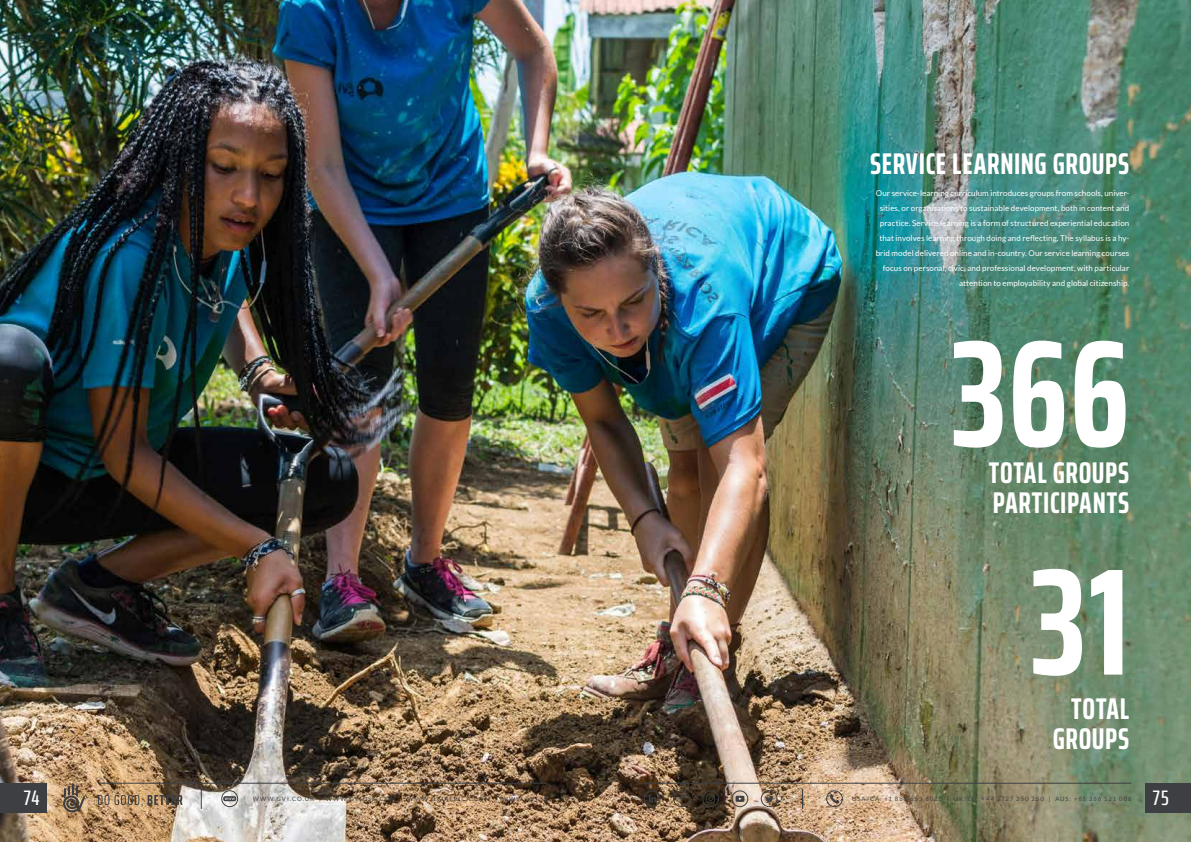
<style>
.page{position:relative;width:1191px;height:842px;background:#fff}
.page>*{position:absolute;margin:0;border:0;box-sizing:border-box;transform-origin:0 0}
.t1{font:700 extra-condensed 152px "Saira";color:#fff}
.t2{font:700 extra-condensed 30px/30px "Saira";letter-spacing:.02em;color:#fff}
.t3{font:500 extra-condensed 21px "Saira";color:#fff}
.t4{font:8px/15px "Lato";letter-spacing:.005em;color:#fff;text-align:right}
.t5{font:6px "Lato";letter-spacing:.16em;color:#3d3f42}
</style>
<div class="page">
<img style="left:0;top:0;width:1191px;height:842px">
<div style="left:0;top:783px;width:47px;height:29px;background:#3d3f42"></div>
<div style="left:1145px;top:783px;width:46px;height:29px;background:#3d3f42"></div>
<hr style="left:644px;top:783px;width:487px;height:1px;background:#3d3f42">
<hr style="left:98px;top:783px;width:449px;height:1px;background:#3d3f42">
<svg style="left:830px;top:794px;width:9px;height:9px"></svg>
<div style="left:673px;top:790px;width:16px;height:17px;border:1px solid #3d3f42;border-radius:50%"></div>
<svg style="left:679px;top:795px;width:4px;height:8px"></svg>
<div style="left:702px;top:790px;width:17px;height:17px;border:1px solid #3d3f42;border-radius:50%"></div>
<svg style="left:706px;top:794px;width:9px;height:9px"></svg>
<div style="left:731px;top:790px;width:17px;height:17px;border:1px solid #3d3f42;border-radius:50%"></div>
<svg style="left:735px;top:796px;width:9px;height:6px"></svg>
<div style="left:644px;top:790px;width:16px;height:17px;border:1px solid #3d3f42;border-radius:50%"></div>
<svg style="left:648px;top:795px;width:8px;height:7px"></svg>
<div style="left:761px;top:790px;width:16px;height:17px;border:1px solid #3d3f42;border-radius:50%"></div>
<svg style="left:765px;top:796px;width:8px;height:7px"></svg>
<svg style="left:802px;top:789px;width:1px;height:20px"></svg>
<svg style="left:98px;top:795px;width:84px;height:12px"></svg>
<svg style="left:62px;top:783px;width:23px;height:30px"></svg>
<div style="left:826px;top:790px;width:16px;height:17px;border:1px solid #3d3f42;border-radius:50%"></div>
<div style="left:221px;top:790px;width:17px;height:17px;border:1px solid #3d3f42;border-radius:50%"></div>
<svg style="left:223px;top:796px;width:13px;height:5px"></svg>
<svg style="left:201px;top:789px;width:1px;height:20px"></svg>
<h2 class="t2" style="left:870px;top:148px;width:260px">SERVICE LEARNING GROUPS</h2>
<p class="t4" style="left:875px;top:186px;width:255px">Our service-learning curriculum introduces groups from schools, univer&shy;sities, or organisations to sustainable development, both in content and practice. Service learning is a form of structured experiential education that involves learning through doing and reflecting. The syllabus is a hy&shy;brid model delivered online and in-country. Our service learning courses focus on personal, civic, and professional development, with particular attention to employability and global citizenship.</p>
<h1 class="t1" style="left:951px;top:278px;width:179px">366</h1>
<h2 class="t2" style="left:988px;top:457px;width:142px">TOTAL GROUPS<br>PARTICIPANTS</h2>
<h1 class="t1" style="left:1031px;top:506px;width:100px">31</h1>
<h2 class="t2" style="left:1052px;top:693px;width:78px;text-align:right">TOTAL<br>GROUPS</h2>
<h3 class="t3" style="left:24px;top:782px;width:17px">74</h3>
<p class="t5" style="left:253px;top:796px;width:296px">WWW.GVI.CO.UK | WWW.GVIUSA.COM | WWW.GVIAFRICA.COM | WWW.GVI.IE</p>
<p class="t5" style="left:852px;top:796px;width:281px">USA/CA: +1 888 653 6028 | UK/EU: +44 1727 250 250 | AUS: +61 386 521 006</p>
<h3 class="t3" style="left:1152px;top:782px;width:17px">75</h3>
</div>
